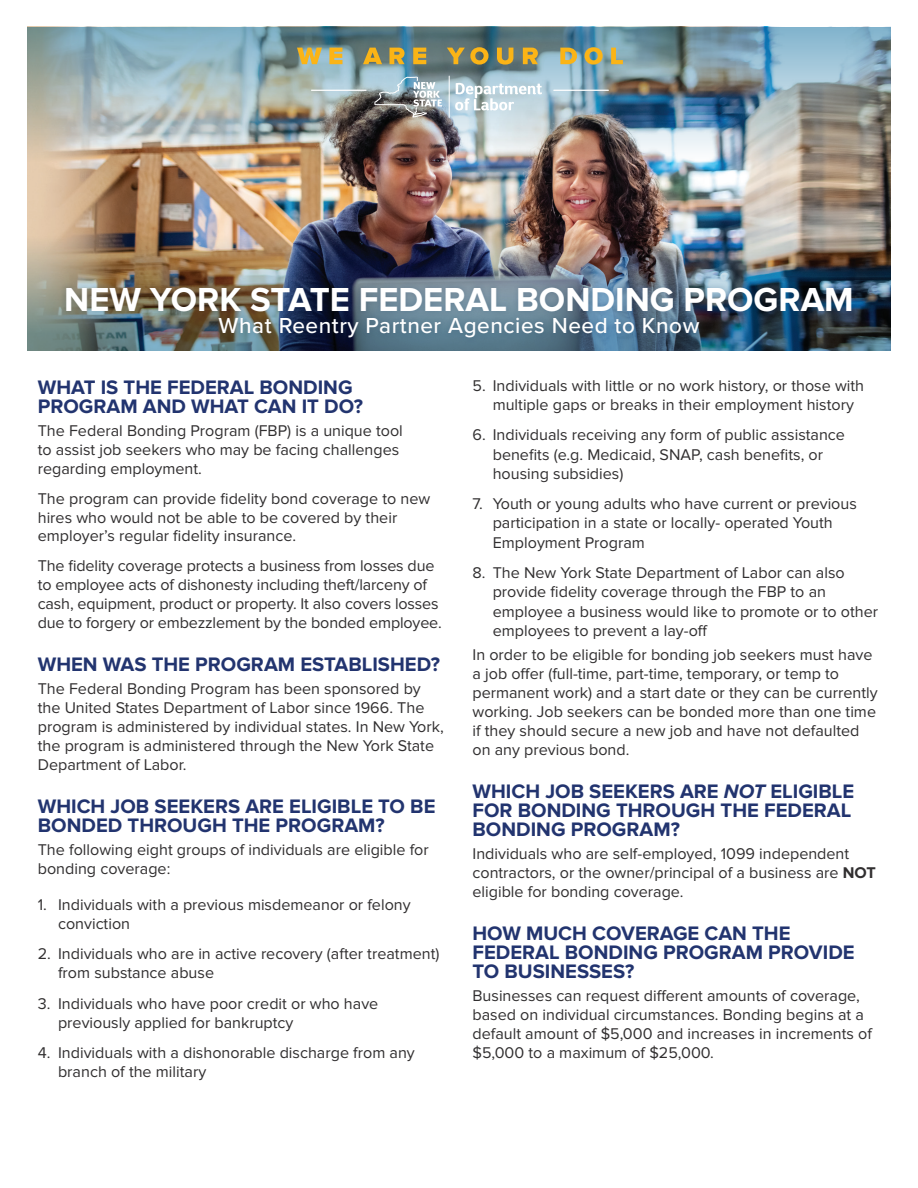
<style>
.page{position:relative;width:918px;height:1188px;background:#fff}
.page>*{position:absolute;margin:0;border:0;box-sizing:border-box;transform-origin:0 0}
.t1{font:700 34.5px "Proxima Nova";color:#fff}
.t2{font:500 22.5px "Proxima Nova";letter-spacing:.025em;color:#fff}
.t3{font:700 20.25px/18.9px "Proxima Nova";color:#22346f}
.t4{font:16.2px/18.9px "Proxima Nova";color:#312f30}
.s1{font-style:italic}
.s2{font-weight:700}
</style>
<div class="page">
<img style="left:27px;top:162px;width:864px;height:73px">
<img style="left:27px;top:27px;width:864px;height:135px">
<img style="left:27px;top:235px;width:864px;height:116px">
<hr style="left:553px;top:90px;width:56px;height:1px;background:#fff">
<hr style="left:311px;top:90px;width:56px;height:1px;background:#fff">
<svg style="left:455px;top:83px;width:87px;height:27px"></svg>
<hr style="left:449px;top:76px;width:1px;height:42px;background:#fff">
<svg style="left:374px;top:77px;width:68px;height:41px;background:#8e989c"></svg>
<svg style="left:297px;top:48px;width:25px;height:16px"></svg>
<svg style="left:329px;top:48px;width:13px;height:16px"></svg>
<svg style="left:363px;top:48px;width:19px;height:16px"></svg>
<svg style="left:389px;top:48px;width:16px;height:16px"></svg>
<svg style="left:413px;top:48px;width:13px;height:16px"></svg>
<svg style="left:447px;top:47px;width:42px;height:18px"></svg>
<svg style="left:497px;top:48px;width:16px;height:17px"></svg>
<svg style="left:523px;top:48px;width:15px;height:16px"></svg>
<svg style="left:560px;top:48px;width:17px;height:16px"></svg>
<svg style="left:585px;top:47px;width:18px;height:18px"></svg>
<svg style="left:611px;top:48px;width:12px;height:16px"></svg>
<div style="left:60px;top:282px;width:797px;height:62px;background:#002953;opacity:.2"></div>
<h1 class="t1" style="left:64px;top:280px;width:791px">NEW YORK STATE FEDERAL BONDING PROGRAM</h1>
<h2 class="t2" style="left:219px;top:309px;width:482px">What Reentry Partner Agencies Need to Know</h2>
<p class="t3" style="left:38px;top:378px;width:327px">WHAT IS THE FEDERAL BONDING<br>PROGRAM AND WHAT CAN IT DO?</p>
<p class="t4" style="left:38px;top:422px;width:367px">The Federal Bonding Program (FBP) is a unique tool to assist job seekers who may be facing challenges regarding employment.</p>
<p class="t4" style="left:38px;top:489px;width:394px">The program can provide fidelity bond coverage to new hires who would not be able to be covered by their employer’s regular fidelity insurance.</p>
<p class="t4" style="left:38px;top:557px;width:405px">The fidelity coverage protects a business from losses due to employee acts of dishonesty including theft/larceny of cash, equipment, product or property. It also covers losses due to forgery or embezzlement by the bonded employee.</p>
<p class="t3" style="left:38px;top:655px;width:404px">WHEN WAS THE PROGRAM ESTABLISHED?</p>
<p class="t4" style="left:38px;top:680px;width:408px">The Federal Bonding Program has been sponsored by the United States Department of Labor since 1966. The program is administered by individual states. In New York, the program is administered through the New York State Department of Labor.</p>
<p class="t3" style="left:38px;top:797px;width:399px">WHICH JOB SEEKERS ARE ELIGIBLE TO BE<br>BONDED THROUGH THE PROGRAM?</p>
<p class="t4" style="left:38px;top:841px;width:393px">The following eight groups of individuals are eligible for bonding coverage:</p>
<p class="t4" style="left:58px;top:895px;width:354px;line-height:19.4px;text-indent:-20px">1. Individuals with a previous misdemeanor or felony conviction</p>
<p class="t4" style="left:58px;top:944px;width:383px;line-height:19.4px;text-indent:-20px">2. Individuals who are in active recovery (after treatment) from substance abuse</p>
<p class="t4" style="left:58px;top:994px;width:322px;line-height:19.4px;text-indent:-20px">3. Individuals who have poor credit or who have previously applied for bankruptcy</p>
<p class="t4" style="left:58px;top:1043px;width:358px;line-height:19.4px;text-indent:-20px">4. Individuals with a dishonorable discharge from any branch of the military</p>
<p class="t4" style="left:493px;top:376px;width:373px;line-height:19.4px;text-indent:-20px">5. Individuals with little or no work history, or those with multiple gaps or breaks in their employment history</p>
<p class="t4" style="left:493px;top:425px;width:354px;line-height:19.4px;text-indent:-20px">6. Individuals receiving any form of public assistance benefits (e.g. Medicaid, SNAP, cash benefits, or housing subsidies)</p>
<p class="t4" style="left:493px;top:494px;width:366px;line-height:19.4px;text-indent:-20px">7. Youth or young adults who have current or previous participation in a state or locally- operated Youth<br>Employment Program</p>
<p class="t4" style="left:493px;top:563px;width:387px;line-height:19.4px;text-indent:-20px">8. The New York State Department of Labor can also provide fidelity coverage through the FBP to an employee a business would like to promote or to other employees to prevent a lay-off</p>
<p class="t4" style="left:472px;top:646px;width:407px">In order to be eligible for bonding job seekers must have a job offer (full-time, part-time, temporary, or temp to permanent work) and a start date or they can be currently working. Job seekers can be bonded more than one time if they should secure a new job and have not defaulted on any previous bond.</p>
<p class="t3" style="left:472px;top:782px;width:383px">WHICH JOB SEEKERS ARE <span class="s1">NOT</span> ELIGIBLE<br>FOR BONDING THROUGH THE FEDERAL<br>BONDING PROGRAM?</p>
<p class="t4" style="left:472px;top:844px;width:405px">Individuals who are self-employed, 1099 independent contractors, or the owner/principal of a business are <span class="s2">NOT </span>eligible for bonding coverage.</p>
<p class="t3" style="left:472px;top:924px;width:384px">HOW MUCH COVERAGE CAN THE<br>FEDERAL BONDING PROGRAM PROVIDE<br>TO BUSINESSES?</p>
<p class="t4" style="left:472px;top:986px;width:401px">Businesses can request different amounts of coverage, based on individual circumstances. Bonding begins at a default amount of $5,000 and increases in increments of $5,000 to a maximum of $25,000.</p>
</div>
